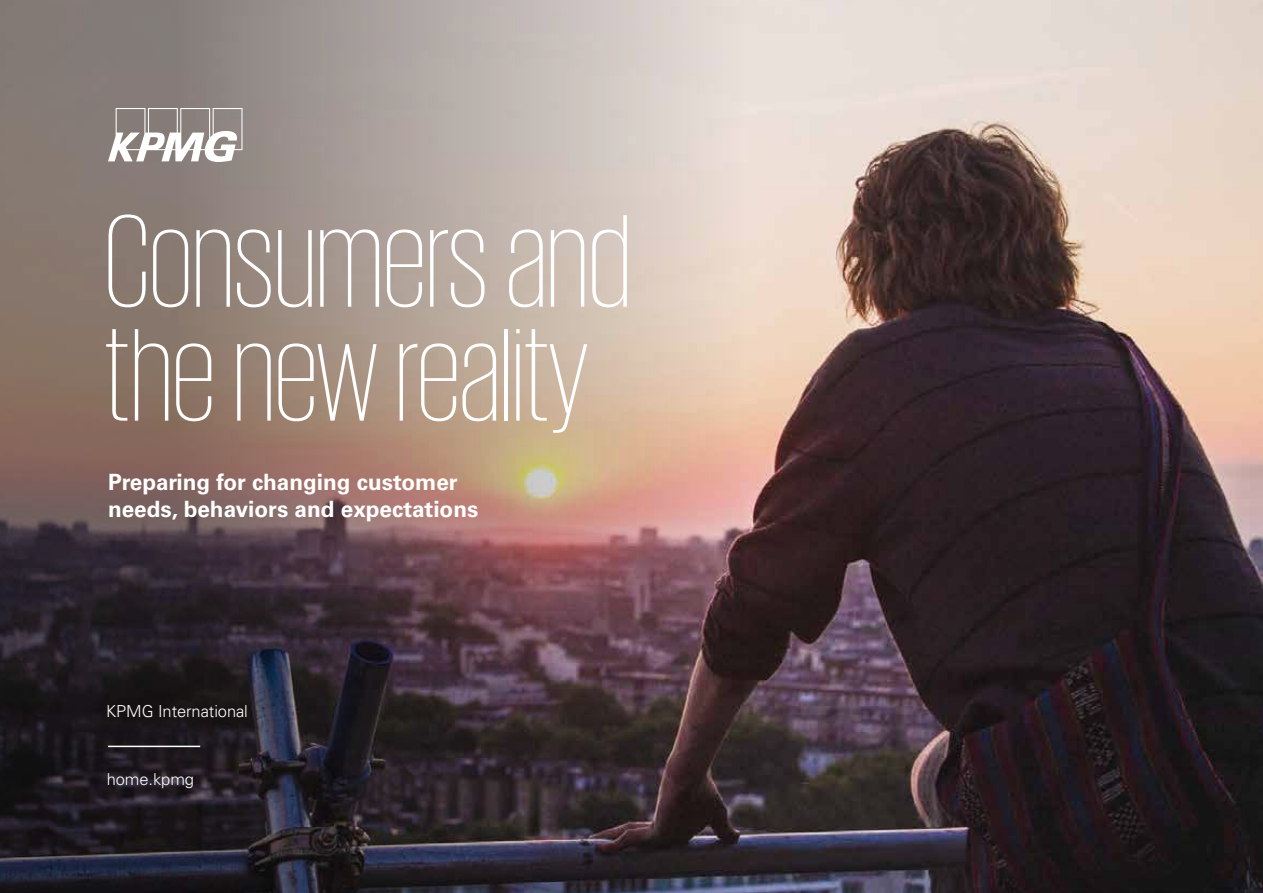
<style>
.page{position:relative;width:1263px;height:893px;background:#fff}
.page>*{position:absolute;margin:0;border:0;box-sizing:border-box;transform-origin:0 0}
.t1{font:200 135px/114px "KPMG";color:#fff}
.t2{font:700 22.5px/27px "Univers LT Std";color:#fff}
.t3{font:300 16.5px "Univers LT Std";letter-spacing:-.005em;color:#fff}
</style>
<div class="page">
<img style="left:782px;top:0;width:481px;height:893px">
<img style="left:0;top:0;width:782px;height:893px">
<hr style="left:108px;top:746px;width:92px;height:1px;background:#fff">
<svg style="left:108px;top:108px;width:134px;height:54px"></svg>
<h1 class="t1" style="left:105px;top:201px;width:528px">Consumers and the new reality</h1>
<p class="t2" style="left:108px;top:469px;width:372px">Preparing for changing customer needs, behaviors and expectations</p>
<p class="t3" style="left:106px;top:701px;width:143px">KPMG International</p>
<p class="t3" style="left:107px;top:769px;width:89px">home.kpmg</p>
</div>
